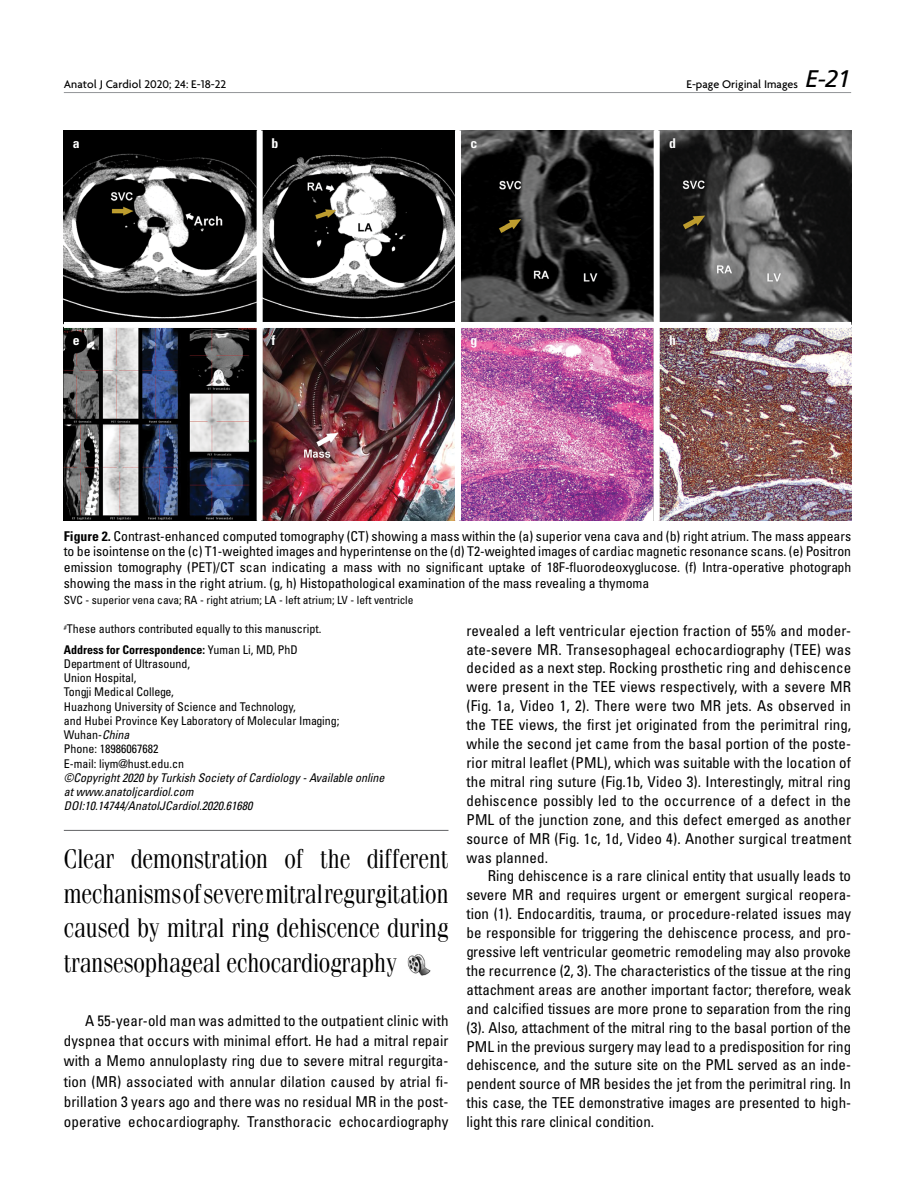
<style>
.page{position:relative;width:915px;height:1191px;background:#fff}
.page>*{position:absolute;margin:0;border:0;box-sizing:border-box;transform-origin:0 0}
.t1{font:27px/34.5px "Fenice Tr";color:#000;text-align:justify;scale:.85 1}
.t2{font:15px/18.9px "Univers Condensed Tr";letter-spacing:.01em;color:#000;text-align:justify}
.t3{font:13.5px/15.8px "Univers Condensed Tr";color:#000;text-align:justify}
.t4{font:13.5px "Univers Cond Bd Tr";color:#fff}
.t5{font:12px/14.2px "Univers Condensed Tr";color:#000}
.t6{font:12px/14.2px "Univers Cond Ita Tr";color:#000}
.t7{font:500 12px "Firma";color:#000}
.t8{font:12px "Univers Cond Bd Tr";color:#000}
.t9{font:11.25px "Univers Condensed Tr";color:#000}
.s1{font-family:"Frutiger Italic Tr";font-weight:400;font-size:24px}
.s2{font-family:"Univers Cond Bd Tr"}
.s3{font-family:"Univers Condensed Tr"}
.s4{font-family:"Univers Cond Ita Tr"}
</style>
<div class="page">
<hr style="left:64px;top:92px;width:786px;height:1px;background:#939598">
<img style="left:64px;top:131px;width:786px;height:389px">
<div style="left:64px;top:322px;width:786px;height:6px;background:#fff"></div>
<div style="left:256px;top:131px;width:6px;height:389px;background:#fff"></div>
<div style="left:455px;top:131px;width:6px;height:389px;background:#fff"></div>
<div style="left:653px;top:131px;width:6px;height:389px;background:#fff"></div>
<hr style="left:64px;top:830px;width:384px;height:1px;background:#636466">
<img style="left:407px;top:955px;width:23px;height:20px">
<p class="t7" style="left:64px;top:77px;width:164px">Anatol J Cardiol 2020; 24: E-18-22</p>
<p class="t7" style="left:686px;top:77px;width:166px">E-page Original Images <span class="s1">E-21</span></p>
<p class="t4" style="left:73px;top:135px;width:8px">a</p>
<p class="t4" style="left:73px;top:332px;width:8px">e</p>
<p class="t4" style="left:271px;top:135px;width:8px">b</p>
<p class="t4" style="left:271px;top:332px;width:5px">f</p>
<p class="t4" style="left:470px;top:135px;width:8px">c</p>
<p class="t4" style="left:470px;top:332px;width:8px">g</p>
<p class="t4" style="left:669px;top:135px;width:8px">d</p>
<p class="t4" style="left:669px;top:332px;width:8px">h</p>
<p class="t3" style="left:64px;top:527px;width:788px"><span class="s2">Figure 2.</span> Contrast-enhanced computed tomography (CT) showing a mass within the (a) superior vena cava and (b) right atrium. The mass appears to be isointense on the (c) T1-weighted images and hyperintense on the (d) T2-weighted images of cardiac magnetic resonance scans. (e) Positron emission tomography (PET)/CT scan indicating a mass with no significant uptake of 18F-fluorodeoxyglucose. (f) Intra-operative photograph showing the mass in the right atrium. (g, h) Histopathological examination of the mass revealing a thymoma</p>
<p class="t9" style="left:64px;top:592px;width:351px">SVC - superior vena cava; RA - right atrium; LA - left atrium; LV - left ventricle</p>
<p class="t5" style="left:64px;top:622px;width:259px"><sup>#</sup>These authors contributed equally to this manuscript.</p>
<p class="t8" style="left:64px;top:642px;width:235px">Address for Correspondence: <span class="s3">Yuman Li, MD, PhD</span></p>
<p class="t5" style="left:64px;top:656px;width:277px">Department of Ultrasound,<br>Union Hospital,<br>Tongji Medical College,<br>Huazhong University of Science and Technology,<br>and Hubei Province Key Laboratory of Molecular Imaging;<br>Wuhan-<span class="s4">China<br></span>Phone: 18986067682<br>E-mail: liym@hust.edu.cn</p>
<p class="t6" style="left:64px;top:770px;width:322px">©Copyright 2020 by Turkish Society of Cardiology - Available online at www.anatoljcardiol.com<br>DOI:10.14744/AnatolJCardiol.2020.61680</p>
<h1 class="t1" style="left:64px;top:842px;width:454px">Clear demonstration of the different mechanisms of severe mitral regurgitation caused by mitral ring dehiscence during transesophageal echocardiography</h1>
<p class="t2" style="left:64px;top:1010px;width:386px;line-height:20.2px;text-indent:21px">A 55-year-old man was admitted to the outpatient clinic with dyspnea that occurs with minimal effort. He had a mitral repair with a Memo annuloplasty ring due to severe mitral regurgita&shy;tion (MR) associated with annular dilation caused by atrial fi&shy;brillation 3 years ago and there was no residual MR in the post&shy;operative echocardiography. Transthoracic echocardiography</p>
<p class="t2" style="left:466px;top:620px;width:386px">revealed a left ventricular ejection fraction of 55% and moder&shy;ate-severe MR. Transesophageal echocardiography (TEE) was decided as a next step. Rocking prosthetic ring and dehiscence were present in the TEE views respectively, with a severe MR (Fig. 1a, Video 1, 2). There were two MR jets. As observed in the TEE views, the first jet originated from the perimitral ring, while the second jet came from the basal portion of the poste&shy;rior mitral leaflet (PML), which was suitable with the location of the mitral ring suture (Fig.1b, Video 3). Interestingly, mitral ring dehiscence possibly led to the occurrence of a defect in the PML of the junction zone, and this defect emerged as another source of MR (Fig. 1c, 1d, Video 4). Another surgical treatment was planned.</p>
<p class="t2" style="left:466px;top:866px;width:386px;text-indent:21px">Ring dehiscence is a rare clinical entity that usually leads to severe MR and requires urgent or emergent surgical reopera&shy;tion (1). Endocarditis, trauma, or procedure-related issues may be responsible for triggering the dehiscence process, and pro&shy;gressive left ventricular geometric remodeling may also provoke the recurrence (2, 3). The characteristics of the tissue at the ring attachment areas are another important factor; therefore, weak and calcified tissues are more prone to separation from the ring (3). Also, attachment of the mitral ring to the basal portion of the PML in the previous surgery may lead to a predisposition for ring dehiscence, and the suture site on the PML served as an inde&shy;pendent source of MR besides the jet from the perimitral ring. In this case, the TEE demonstrative images are presented to high&shy;light this rare clinical condition.</p>
</div>
